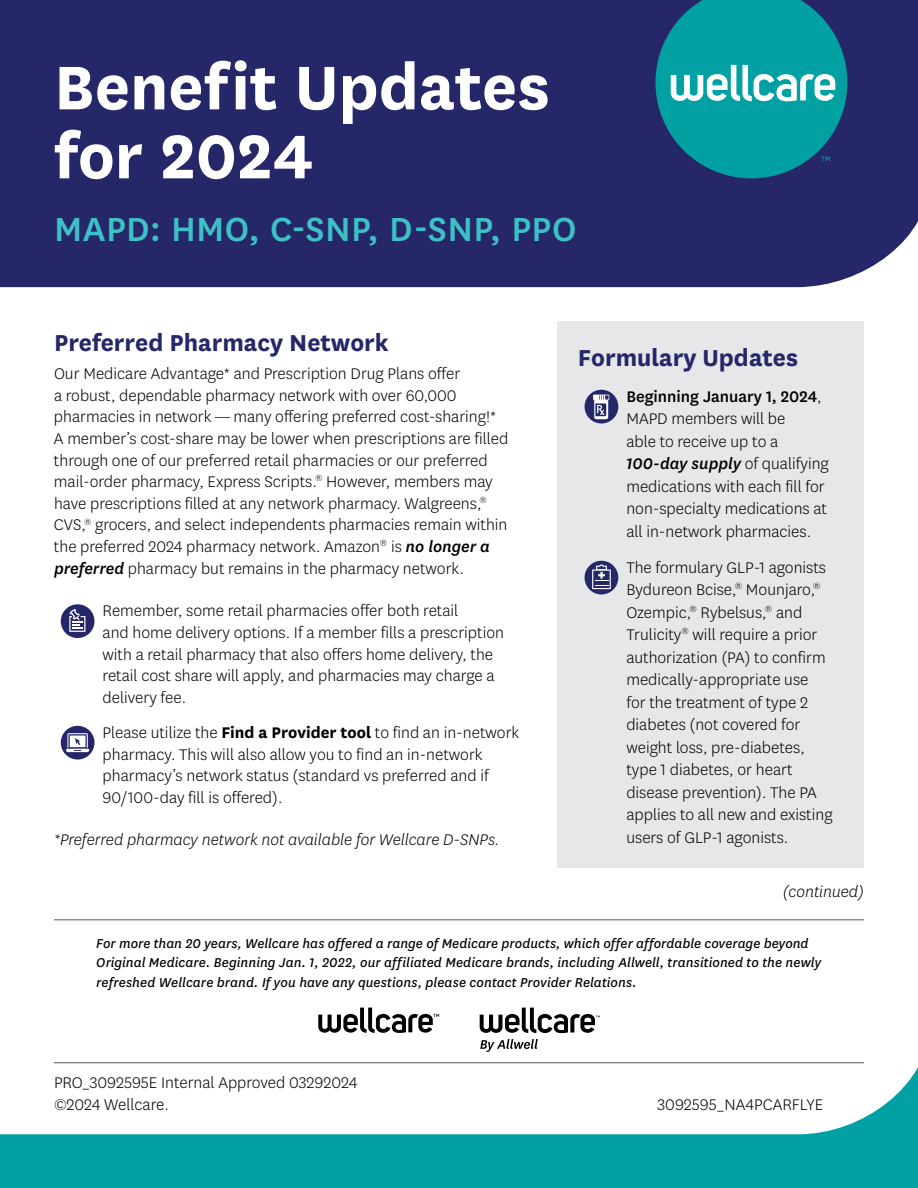
<style>
.page{position:relative;width:918px;height:1188px;background:#fff}
.page>*{position:absolute;margin:0;border:0;box-sizing:border-box;transform-origin:0 0}
.t1{font:700 72px/69px "Centene Sans";color:#fff}
.t2{font:500 39px "Centene Sans";letter-spacing:.01em;color:#3dc1c7}
.t3{font:700 27px "Centene Sans";color:#262769}
.t4{font:300 18px/22.5px "Centene Sans";color:#000}
.t5{font:italic 300 18px "Centene Sans";color:#000}
.t6{font:italic 15px/19.5px "Centene Sans";letter-spacing:.005em;color:#000}
.s1{font-weight:500;font-style:italic}
.s2{font-weight:700}
.s3{font-weight:500}
</style>
<div class="page">
<svg style="left:0;top:1024px;width:918px;height:164px"></svg>
<div style="left:558px;top:321px;width:306px;height:547px;background:#e6e7e8"></div>
<hr style="left:54px;top:919px;width:810px;height:1px;background:#58595b">
<hr style="left:54px;top:1062px;width:810px;height:1px;background:#58595b">
<div style="left:0;top:0;width:918px;height:287px;background:#262769"></div>
<svg style="left:655px;top:0;width:192px;height:178px;background:#19909e"></svg>
<div style="left:61px;top:604px;width:33px;height:34px;background:#262769;border-radius:50%"></div>
<svg style="left:69px;top:609px;width:16px;height:23px"></svg>
<div style="left:61px;top:726px;width:33px;height:34px;background:#262769;border-radius:50%"></div>
<svg style="left:66px;top:733px;width:24px;height:19px"></svg>
<div style="left:585px;top:390px;width:33px;height:33px;background:#262769;border-radius:50%"></div>
<svg style="left:593px;top:395px;width:16px;height:24px"></svg>
<div style="left:585px;top:561px;width:33px;height:33px;background:#262769;border-radius:50%"></div>
<svg style="left:592px;top:564px;width:19px;height:25px"></svg>
<svg style="left:318px;top:1008px;width:121px;height:25px"></svg>
<svg style="left:480px;top:1008px;width:120px;height:44px"></svg>
<h1 class="t1" style="left:54px;top:48px;width:497px">Benefit Updates for 2024</h1>
<p class="t2" style="left:54px;top:203px;width:524px">MAPD: HMO, C-SNP, D-SNP, PPO</p>
<h2 class="t3" style="left:54px;top:324px;width:336px">Preferred Pharmacy Network</h2>
<p class="t4" style="left:54px;top:362px;width:456px;line-height:21.6px">Our Medicare Advantage* and Prescription Drug Plans offer<br>a robust, dependable pharmacy network with over 60,000 pharmacies in network — many offering preferred cost-sharing!* A member’s cost-share may be lower when prescriptions are filled through one of our preferred retail pharmacies or our preferred mail-order pharmacy, Express Scripts.<sup>®</sup> However, members may have prescriptions filled at any network pharmacy. Walgreens,<sup>® </sup>CVS,<sup>®</sup> grocers, and select independents pharmacies remain within the preferred 2024 pharmacy network. Amazon<sup>®</sup> is <span class="s1">no longer a preferred</span> pharmacy but remains in the pharmacy network.</p>
<p class="t4" style="left:103px;top:600px;width:403px;line-height:21.6px">Remember, some retail pharmacies offer both retail<br>and home delivery options. If a member fills a prescription with a retail pharmacy that also offers home delivery, the retail cost share will apply, and pharmacies may charge a delivery fee.</p>
<p class="t4" style="left:103px;top:721px;width:418px;line-height:21.6px">Please utilize the <span class="s2">Find a Provider tool</span> to find an in-network pharmacy. This will also allow you to find an in-network pharmacy’s network status (standard vs preferred and if 90/100-day fill is offered).</p>
<p class="t5" style="left:54px;top:828px;width:447px">*Preferred pharmacy network not available for Wellcare D-SNPs.</p>
<h2 class="t3" style="left:578px;top:339px;width:222px">Formulary Updates</h2>
<p class="t4" style="left:626px;top:385px;width:204px"><span class="s3">Beginning January 1, 2024</span>,<br>MAPD members will be<br>able to receive up to a<br><span class="s1">100-day supply</span> of qualifying medications with each fill for non-specialty medications at all in-network pharmacies.</p>
<p class="t4" style="left:626px;top:556px;width:208px">The formulary GLP-1 agonists<br>Bydureon Bcise,<sup>®</sup> Mounjaro,<sup>®<br></sup>Ozempic,<sup>®</sup> Rybelsus,<sup>®</sup> and<br>Trulicity<sup>®</sup> will require a prior authorization (PA) to confirm medically-appropriate use<br>for the treatment of type 2 diabetes (not covered for weight loss, pre-diabetes, type 1 diabetes, or heart disease prevention). The PA applies to all new and existing users of GLP-1 agonists.</p>
<p class="t5" style="left:783px;top:881px;width:83px">(continued)</p>
<p class="t6" style="left:96px;top:933px;width:726px">For more than 20 years, Wellcare has offered a range of Medicare products, which offer affordable coverage beyond<br>Original Medicare. Beginning Jan. 1, 2022, our affiliated Medicare brands, including Allwell, transitioned to the newly refreshed Wellcare brand. If you have any questions, please contact Provider Relations.</p>
<p class="t4" style="left:54px;top:1071px;width:305px">PRO_3092595E Internal Approved 03292024</p>
<p class="t4" style="left:54px;top:1093px;width:116px">©2024 Wellcare.</p>
<p class="t4" style="left:658px;top:1093px;width:167px">3092595_NA4PCARFLYE</p>
</div>
